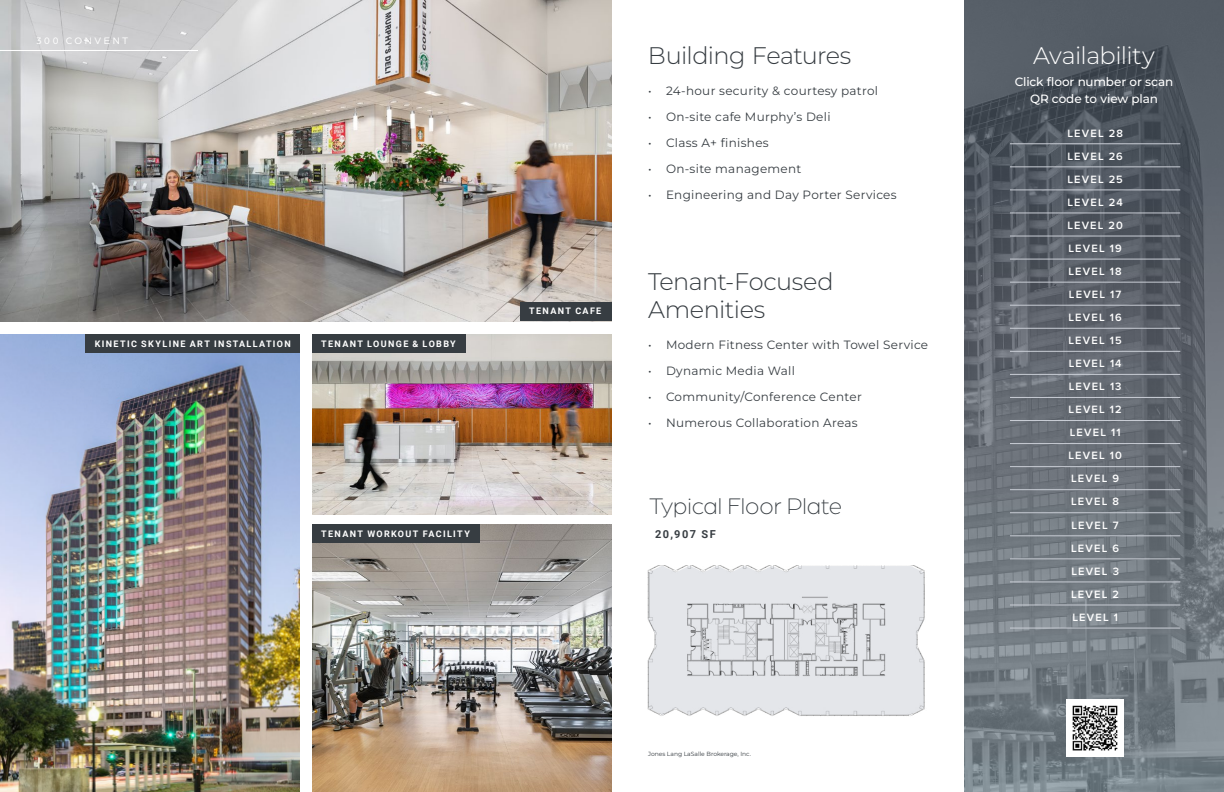
<style>
.page{position:relative;width:1224px;height:792px;background:#fff}
.page>*{position:absolute;margin:0;border:0;box-sizing:border-box;transform-origin:0 0}
.t1{font:300 24px/28.8px "Montserrat";letter-spacing:-.02em;color:#373d42}
.t2{font:300 24px "Arboria";color:#373d42}
.t3{font:300 24px "Montserrat";letter-spacing:-.03em;color:#fff}
.t4{font:12px "Montserrat";letter-spacing:.025em;color:#373d42}
.t5{font:500 12px/17px "Montserrat";letter-spacing:-.01em;color:#fff;text-align:center}
.t6{font:600 11px/23.1px "Proxima Nova";letter-spacing:.11em;color:#fff;text-align:center}
.t7{font:700 11px "Roboto";letter-spacing:.135em;color:#373d42}
.t8{font:10px "Arboria";letter-spacing:.26em;color:#fff}
.t9{font:700 9px "Roboto";letter-spacing:.155em;color:#fff}
.t10{font:6px "Montserrat";color:#373d42}
</style>
<div class="page">
<img style="left:964px;top:0;width:260px;height:792px">
<img style="left:312px;top:334px;width:300px;height:180px">
<img style="left:0;top:0;width:612px;height:321px">
<img style="left:312px;top:524px;width:300px;height:268px">
<img style="left:0;top:334px;width:300px;height:458px">
<img style="left:648px;top:565px;width:277px;height:151px">
<hr style="left:1010px;top:144px;width:170px;height:1px;background:#c9cdd5">
<hr style="left:1010px;top:167px;width:170px;height:1px;background:#c9cdd5">
<hr style="left:1010px;top:190px;width:170px;height:1px;background:#c9cdd5">
<hr style="left:1010px;top:213px;width:170px;height:1px;background:#c9cdd5">
<hr style="left:1010px;top:236px;width:170px;height:1px;background:#c9cdd5">
<hr style="left:1010px;top:259px;width:170px;height:1px;background:#c9cdd5">
<hr style="left:1010px;top:282px;width:170px;height:1px;background:#c9cdd5">
<hr style="left:1010px;top:305px;width:170px;height:1px;background:#c9cdd5">
<hr style="left:1010px;top:328px;width:170px;height:1px;background:#c9cdd5">
<hr style="left:1010px;top:351px;width:170px;height:1px;background:#c9cdd5">
<hr style="left:1010px;top:374px;width:170px;height:1px;background:#c9cdd5">
<hr style="left:1010px;top:397px;width:170px;height:1px;background:#c9cdd5">
<hr style="left:1010px;top:420px;width:170px;height:1px;background:#c9cdd5">
<hr style="left:1010px;top:443px;width:170px;height:1px;background:#c9cdd5">
<hr style="left:1010px;top:466px;width:170px;height:1px;background:#c9cdd5">
<hr style="left:1010px;top:489px;width:170px;height:1px;background:#c9cdd5">
<hr style="left:1010px;top:513px;width:170px;height:1px;background:#c9cdd5">
<hr style="left:1010px;top:536px;width:170px;height:1px;background:#c9cdd5">
<hr style="left:1010px;top:559px;width:170px;height:1px;background:#c9cdd5">
<hr style="left:1010px;top:582px;width:170px;height:1px;background:#c9cdd5">
<hr style="left:1010px;top:605px;width:170px;height:1px;background:#c9cdd5">
<hr style="left:1010px;top:628px;width:170px;height:1px;background:#c9cdd5">
<img style="left:1066px;top:699px;width:57px;height:57px">
<hr style="left:0;top:50px;width:198px;height:1px;background:#fff">
<div style="left:312px;top:334px;width:153px;height:19px;background:#373d42"></div>
<div style="left:520px;top:302px;width:92px;height:19px;background:#373d42"></div>
<div style="left:312px;top:524px;width:167px;height:19px;background:#373d42"></div>
<div style="left:86px;top:334px;width:214px;height:19px;background:#373d42"></div>
<p class="t8" style="left:36px;top:34px;width:94px">300 CONVENT</p>
<p class="t9" style="left:95px;top:338px;width:198px">KINETIC SKYLINE ART INSTALLATION</p>
<p class="t9" style="left:321px;top:338px;width:136px">TENANT LOUNGE &amp; LOBBY</p>
<p class="t9" style="left:321px;top:528px;width:150px">TENANT WORKOUT FACILITY</p>
<p class="t9" style="left:529px;top:305px;width:74px">TENANT CAFE</p>
<h1 class="t1" style="left:648px;top:41px;width:205px">Building Features</h1>
<p class="t4" style="left:648px;top:82px;width:232px">• 24-hour security &amp; courtesy patrol</p>
<p class="t4" style="left:648px;top:108px;width:184px">• On-site cafe Murphy’s Deli</p>
<p class="t4" style="left:648px;top:134px;width:122px">• Class A+ finishes</p>
<p class="t4" style="left:648px;top:160px;width:155px">• On-site management</p>
<p class="t4" style="left:648px;top:186px;width:250px">• Engineering and Day Porter Services</p>
<h1 class="t1" style="left:648px;top:266px;width:187px">Tenant-Focused<br>Amenities</h1>
<p class="t4" style="left:648px;top:337px;width:282px">• Modern Fitness Center with Towel Service</p>
<p class="t4" style="left:648px;top:363px;width:149px">• Dynamic Media Wall</p>
<p class="t4" style="left:648px;top:389px;width:215px">• Community/Conference Center</p>
<p class="t4" style="left:648px;top:415px;width:211px">• Numerous Collaboration Areas</p>
<h1 class="t2" style="left:649px;top:491px;width:194px">Typical Floor Plate</h1>
<p class="t7" style="left:655px;top:526px;width:62px">20,907 SF</p>
<p class="t10" style="left:648px;top:750px;width:105px">Jones Lang LaSalle Brokerage, Inc.</p>
<h1 class="t3" style="left:1033px;top:40px;width:123px">Availability</h1>
<p class="t5" style="left:1015px;top:73px;width:160px">Click floor number or scan<br>QR code to view plan</p>
<p class="t6" style="left:1067px;top:121px;width:57px">LEVEL 28<br>LEVEL 26<br>LEVEL 25<br>LEVEL 24<br>LEVEL 20<br>LEVEL 19<br>LEVEL 18<br>LEVEL 17<br>LEVEL 16<br>LEVEL 15<br>LEVEL 14<br>LEVEL 13<br>LEVEL 12<br>LEVEL 11<br>LEVEL 10<br>LEVEL 9<br>LEVEL 8<br>LEVEL 7<br>LEVEL 6<br>LEVEL 3<br>LEVEL 2<br>LEVEL 1</p>
</div>
